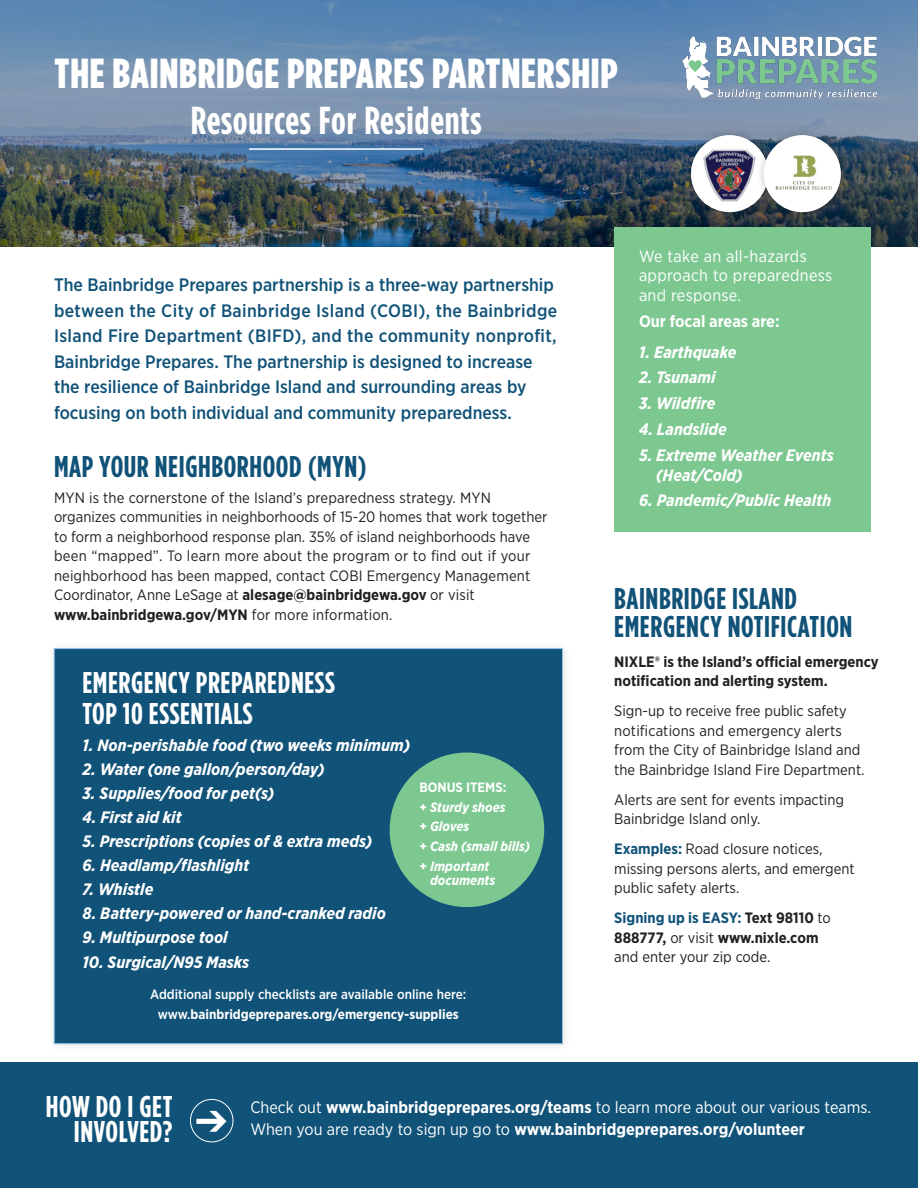
<style>
.page{position:relative;width:918px;height:1188px;background:#fff}
.page>*{position:absolute;margin:0;border:0;box-sizing:border-box;transform-origin:0 0}
.t1{font:900 42px "Gotham Condensed";letter-spacing:.02em;color:#fff}
.t2{font:700 39px "Gotham Condensed";letter-spacing:.02em;color:#fff}
.t3{font:700 30px/27.9px "Gotham Condensed";letter-spacing:.02em;color:#105278}
.t4{font:700 30px/30.9px "Gotham Condensed";letter-spacing:.02em;color:#fff}
.t5{font:500 18px/25.5px "Gotham Narrow";color:#105278}
.t6{font:italic 700 16.5px/19.8px "Gotham Narrow";color:#fff}
.t7{font:700 16.5px "Gotham Narrow";color:#fff}
.t8{font:16.5px "Gotham Narrow";color:#fff}
.t9{font:16.5px/19.8px "Gotham Narrow";letter-spacing:.02em;color:#fff}
.t10{font:15px/19.5px "Gotham Narrow";color:#231f20}
.t11{font:700 15px/19.5px "Gotham Narrow";color:#231f20}
.t12{font:500 13.5px/19.5px "Gotham Narrow";color:#fff;text-align:center}
.t13{font:italic 700 13.5px/13.8px "Gotham Narrow";color:#fff}
.t14{font:700 13.5px "Gotham Narrow";color:#fff}
.s1{font-weight:700}
.s2{font-style:normal}
.s3{font-weight:700;color:#105278}
.s4{color:#105278}
.s5{font-weight:400}
</style>
<div class="page">
<img style="left:0;top:0;width:918px;height:246px">
<div style="left:47px;top:641px;width:525px;height:412px;background:#231f20;opacity:.12"></div>
<div style="left:54px;top:648px;width:509px;height:396px;background:#105278;border:1px solid #91c1e1"></div>
<div style="left:0;top:1063px;width:918px;height:125px;background:#105278"></div>
<hr style="left:249px;top:148px;width:174px;height:2px;background:#fff">
<div style="left:614px;top:227px;width:257px;height:305px;background:#7dc891"></div>
<div style="left:190px;top:1099px;width:43px;height:43px;border:1px solid #fff;border-radius:50%"></div>
<div style="left:683px;top:128px;width:95px;height:95px;background:#231f20;opacity:.32"></div>
<div style="left:691px;top:135px;width:77px;height:77px;background:#fff;border-radius:50%"></div>
<img style="left:691px;top:135px;width:65px;height:70px">
<div style="left:756px;top:128px;width:95px;height:95px;background:#231f20;opacity:.32"></div>
<div style="left:764px;top:135px;width:77px;height:77px;background:#fff;border-radius:50%"></div>
<img style="left:764px;top:135px;width:77px;height:64px">
<div style="left:390px;top:753px;width:154px;height:154px;background:#7dc891;border-radius:50%"></div>
<img style="left:682px;top:34px;width:196px;height:68px">
<p class="t1" style="left:55px;top:48px;width:565px">THE BAINBRIDGE PREPARES PARTNERSHIP</p>
<p class="t2" style="left:191px;top:98px;width:292px">Resources For Residents</p>
<p class="t5" style="left:54px;top:272px;width:505px">The Bainbridge Prepares partnership is a three-way partnership between the City of Bainbridge Island (COBI), the Bainbridge Island Fire Department (BIFD), and the community nonprofit, Bainbridge Prepares. The partnership is designed to increase the resilience of Bainbridge Island and surrounding areas by focusing on both individual and community preparedness.</p>
<p class="t3" style="left:54px;top:453px;width:314px">MAP YOUR NEIGHBORHOOD (MYN)</p>
<p class="t10" style="left:54px;top:488px;width:495px">MYN is the cornerstone of the Island’s preparedness strategy. MYN organizes communities in neighborhoods of 15-20 homes that work together to form a neighborhood response plan. 35% of island neighborhoods have been “mapped”. To learn more about the program or to find out if your neighborhood has been mapped, contact COBI Emergency Management Coordinator, Anne LeSage at <span class="s1">alesage@bainbridgewa.gov</span> or visit <span class="s1">www.bainbridgewa.gov/MYN</span> for more information.</p>
<p class="t4" style="left:82px;top:666px;width:254px">EMERGENCY PREPAREDNESS<br>TOP 10 ESSENTIALS</p>
<p class="t6" style="left:82px;top:735px;width:329px">1. Non-perishable food (two weeks minimum)</p>
<p class="t6" style="left:82px;top:759px;width:244px">2. Water (one gallon/person/day)</p>
<p class="t6" style="left:82px;top:783px;width:193px">3. Supplies/food for pet(s)</p>
<p class="t6" style="left:82px;top:807px;width:101px">4. First aid kit</p>
<p class="t6" style="left:82px;top:831px;width:291px">5. Prescriptions (copies of &amp; extra meds)</p>
<p class="t6" style="left:82px;top:855px;width:168px">6. Headlamp/flashlight</p>
<p class="t6" style="left:82px;top:879px;width:72px">7. Whistle</p>
<p class="t6" style="left:82px;top:903px;width:305px">8. Battery-powered or hand-cranked radio</p>
<p class="t6" style="left:82px;top:927px;width:147px">9. Multipurpose tool</p>
<p class="t6" style="left:82px;top:953px;width:168px">10. Surgical/N95 Masks</p>
<p class="t14" style="left:419px;top:778px;width:89px">BONUS ITEMS:</p>
<p class="t13" style="left:419px;top:800px;width:88px"><span class="s2">+</span> Sturdy shoes</p>
<p class="t13" style="left:419px;top:820px;width:51px"><span class="s2">+</span> Gloves</p>
<p class="t13" style="left:419px;top:840px;width:112px"><span class="s2">+</span> Cash (small bills)</p>
<p class="t13" style="left:430px;top:859px;width:67px;text-indent:-11px"><span class="s2">+</span> Important documents</p>
<p class="t12" style="left:150px;top:985px;width:318px">Additional supply checklists are available online here: www.<span class="s1">bainbridgeprepares.org/emergency-supplies</span></p>
<p class="t9" style="left:639px;top:246px;width:195px">We take an all-hazards approach to preparedness and response.</p>
<p class="t7" style="left:639px;top:311px;width:142px">Our focal areas are:</p>
<p class="t6" style="left:639px;top:342px;width:99px">1. Earthquake</p>
<p class="t6" style="left:639px;top:368px;width:78px">2. Tsunami</p>
<p class="t6" style="left:639px;top:393px;width:78px">3. Wildfire</p>
<p class="t6" style="left:639px;top:419px;width:89px">4. Landslide</p>
<p class="t6" style="left:656px;top:445px;width:179px;text-indent:-17px">5. Extreme Weather Events (Heat/Cold)</p>
<p class="t6" style="left:639px;top:491px;width:194px">6. Pandemic/Public Health</p>
<p class="t3" style="left:614px;top:584px;width:240px">BAINBRIDGE ISLAND<br>EMERGENCY NOTIFICATION</p>
<p class="t11" style="left:614px;top:652px;width:266px">NIXLE® is the Island’s official emergency notification and alerting system.</p>
<p class="t10" style="left:614px;top:701px;width:252px">Sign-up to receive free public safety notifications and emergency alerts from the City of Bainbridge Island and the Bainbridge Island Fire Department.</p>
<p class="t10" style="left:614px;top:790px;width:231px">Alerts are sent for events impacting<br>Bainbridge Island only.</p>
<p class="t10" style="left:614px;top:839px;width:242px"><span class="s3">Examples:</span> Road closure notices, missing persons alerts, and emergent public safety alerts.</p>
<p class="t11" style="left:614px;top:908px;width:218px"><span class="s4">Signing up is EASY:</span> Text 98110 <span class="s5">to<br></span>888777, <span class="s5">or visit</span> www.nixle.com <span class="s5">and enter your zip code.</span></p>
<p class="t4" style="left:46px;top:1094px;width:128px;line-height:24.9px;text-align:right">HOW DO I GET<br>INVOLVED?</p>
<p class="t8" style="left:250px;top:1097px;width:622px">Check out <span class="s1">www.bainbridgeprepares.org/teams</span> to learn more about our various teams.</p>
<p class="t7" style="left:250px;top:1119px;width:556px"><span class="s5">When you are ready to sign up go to</span> www.bainbridgeprepares.org/volunteer</p>
</div>
